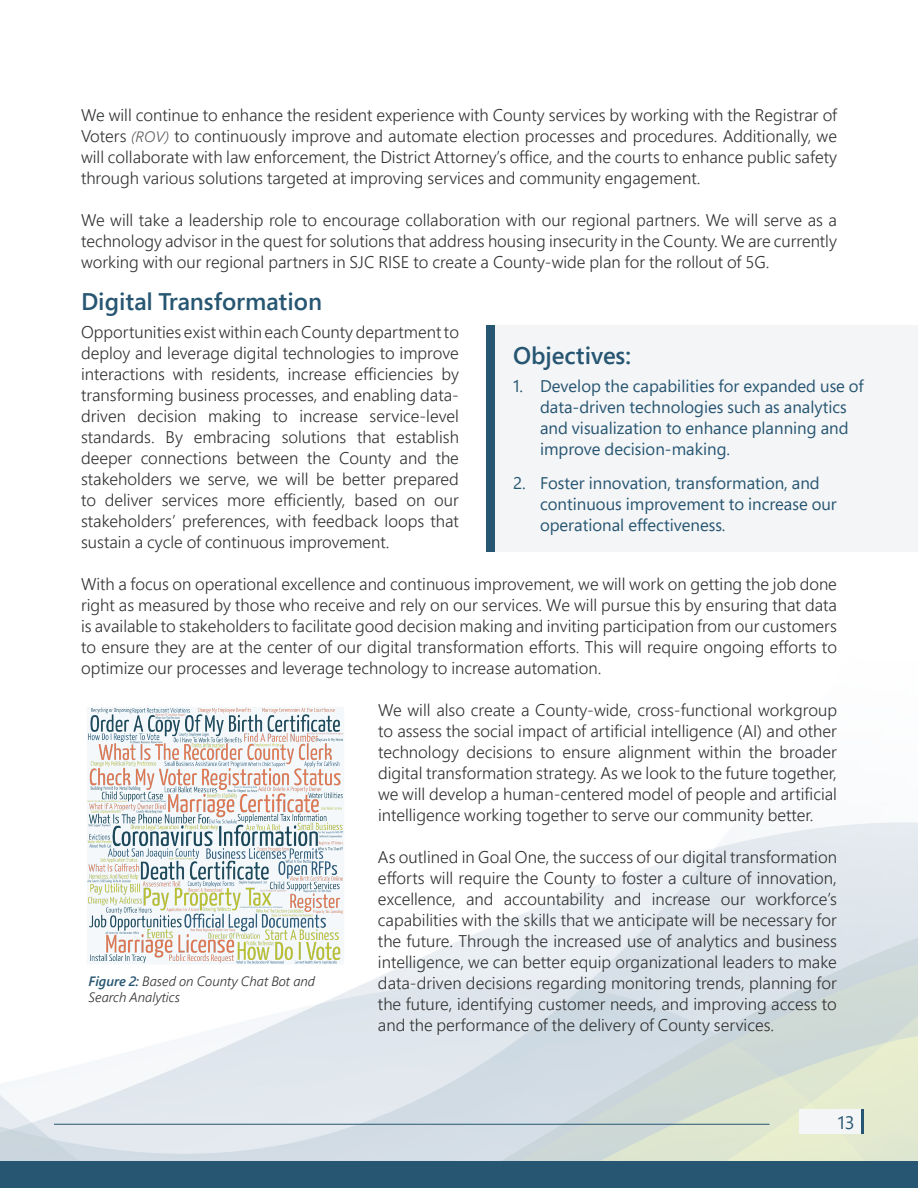
<style>
.page{position:relative;width:918px;height:1188px;background:#fff}
.page>*{position:absolute;margin:0;border:0;box-sizing:border-box;transform-origin:0 0}
.t1{font:600 24px "Segoe Pro";color:#275672}
.t2{font:18px "Segoe Pro";color:#275672}
.t3{font:300 16.8px/21px "Segoe Pro";color:#313232;text-align:justify}
.t4{font:16.8px/21px "Segoe Pro";color:#275672}
.t5{font:italic 300 13.5px/16.2px "Segoe Pro";color:#313232}
.s1{font-style:italic;font-size:15px;color:#5c5c5c}
.s2{font-weight:600;color:#275672}
</style>
<div class="page">
<img style="left:0;top:822px;width:918px;height:339px">
<div style="left:0;top:1161px;width:918px;height:27px;background:#275672"></div>
<div style="left:799px;top:1110px;width:62px;height:24px;background:#f4f5f6"></div>
<hr style="left:54px;top:1124px;width:716px;height:1px;background:#275672">
<div style="left:486px;top:325px;width:432px;height:227px;background:#f4f5f6"></div>
<div style="left:486px;top:325px;width:9px;height:226px;background:#275672"></div>
<hr style="left:861px;top:1110px;width:3px;height:24px;background:#275672">
<img style="left:81px;top:707px;width:270px;height:260px">
<p class="t3" style="left:81px;top:104px;width:758px">We will continue to enhance the resident experience with County services by working with the Registrar of Voters <span class="s1">(ROV)</span> to continuously improve and automate election processes and procedures. Additionally, we will collaborate with law enforcement, the District Attorney’s office, and the courts to enhance public safety through various solutions targeted at improving services and community engagement.</p>
<p class="t3" style="left:81px;top:209px;width:758px">We will take a leadership role to encourage collaboration with our regional partners. We will serve as a technology advisor in the quest for solutions that address housing insecurity in the County. We are currently working with our regional partners in SJC RISE to create a County-wide plan for the rollout of 5G.</p>
<h1 class="t1" style="left:81px;top:285px;width:243px">Digital Transformation</h1>
<p class="t3" style="left:81px;top:321px;width:380px">Opportunities exist within each County department to deploy and leverage digital technologies to improve interactions with residents, increase efficiencies by transforming business processes, and enabling data&shy;driven decision making to increase service-level standards. By embracing solutions that establish deeper connections between the County and the stakeholders we serve, we will be better prepared to deliver services more efficiently, based on our stakeholders’ preferences, with feedback loops that sustain a cycle of continuous improvement.</p>
<p class="t3" style="left:81px;top:573px;width:758px">With a focus on operational excellence and continuous improvement, we will work on getting the job done right as measured by those who receive and rely on our services. We will pursue this by ensuring that data is available to stakeholders to facilitate good decision making and inviting participation from our customers to ensure they are at the center of our digital transformation efforts. This will require ongoing efforts to optimize our processes and leverage technology to increase automation.</p>
<p class="t3" style="left:378px;top:699px;width:461px">We will also create a County-wide, cross-functional workgroup to assess the social impact of artificial intelligence (AI) and other technology decisions to ensure alignment within the broader digital transformation strategy. As we look to the future together, we will develop a human-centered model of people and artificial intelligence working together to serve our community better.</p>
<p class="t3" style="left:378px;top:846px;width:461px">As outlined in Goal One, the success of our digital transformation efforts will require the County to foster a culture of innovation, excellence, and accountability and increase our workforce’s capabilities with the skills that we anticipate will be necessary for the future. Through the increased use of analytics and business intelligence, we can better equip organizational leaders to make data-driven decisions regarding monitoring trends, planning for the future, identifying customer needs, and improving access to and the performance of the delivery of County services.</p>
<h1 class="t1" style="left:513px;top:339px;width:120px">Objectives:</h1>
<p class="t4" style="left:540px;top:375px;width:325px;text-indent:-27px">1. Develop the capabilities for expanded use of data-driven technologies such as analytics and visualization to enhance planning and improve decision-making.</p>
<p class="t4" style="left:540px;top:472px;width:298px;text-indent:-27px">2. Foster innovation, transformation, and continuous improvement to increase our operational effectiveness.</p>
<p class="t5" style="left:89px;top:972px;width:228px"><span class="s2">Figure 2:</span> Based on County Chat Bot and<br>Search Analytics</p>
<p class="t2" style="left:838px;top:1110px;width:18px">13</p>
</div>
